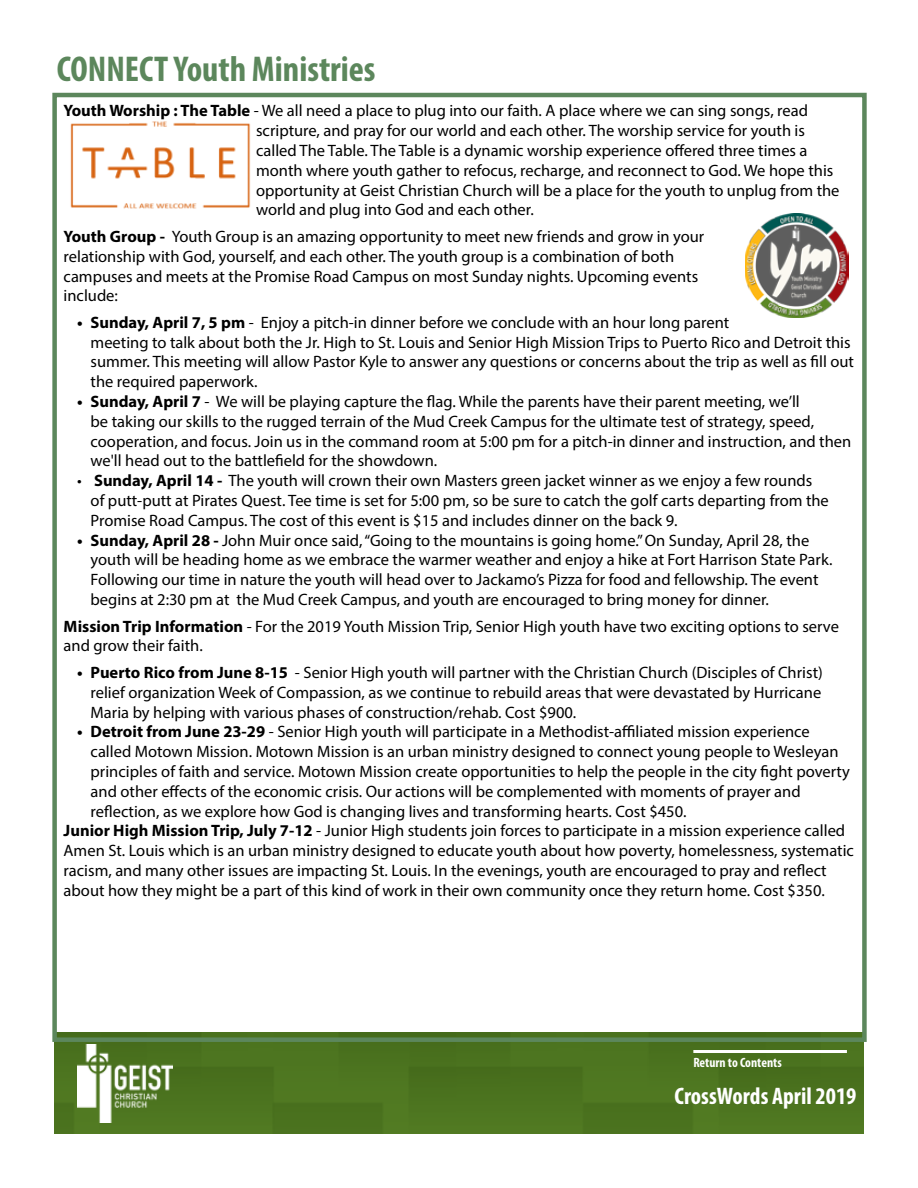
<style>
.page{position:relative;width:918px;height:1188px;background:#fff}
.page>*{position:absolute;margin:0;border:0;box-sizing:border-box;transform-origin:0 0}
.t1{font:700 condensed 36px "Myriad Pro";color:#5c875c}
.t2{font:700 condensed 24px "Myriad Pro";color:#fff}
.t3{font:16.5px/19.8px "Myriad Pro";color:#000}
.t4{font:700 condensed 13.5px "Myriad Pro";color:#fff}
.s1{font-weight:700}
</style>
<div class="page">
<div style="left:54px;top:1033px;width:810px;height:101px;background:#4b731f"></div>
<div style="left:52px;top:93px;width:815px;height:949px;border:4px solid #5c875c"></div>
<img style="left:78px;top:1044px;width:95px;height:78px">
<img style="left:70px;top:121px;width:181px;height:88px">
<img style="left:745px;top:214px;width:103px;height:103px">
<hr style="left:693px;top:1050px;width:154px;height:3px;background:#fff">
<h1 class="t1" style="left:57px;top:47px;width:320px">CONNECT Youth Ministries</h1>
<p class="t3" style="left:256px;top:101px;width:585px;text-indent:-192px"><span class="s1">Youth Worship : The Table</span> - We all need a place to plug into our faith. A place where we can sing songs, read scripture, and pray for our world and each other. The worship service for youth is called The Table. The Table is a dynamic worship experience offered three times a month where youth gather to refocus, recharge, and reconnect to God. We hope this opportunity at Geist Christian Church will be a place for the youth to unplug from the world and plug into God and each other.</p>
<p class="t3" style="left:64px;top:226px;width:642px"><span class="s1">Youth Group -</span> Youth Group is an amazing opportunity to meet new friends and grow in your relationship with God, yourself, and each other. The youth group is a combination of both campuses and meets at the Promise Road Campus on most Sunday nights. Upcoming events include:</p>
<p class="t3" style="left:91px;top:312px;width:765px;text-indent:-13px"><span class="s1">• Sunday, April 7, 5 pm</span> - Enjoy a pitch-in dinner before we conclude with an hour long parent<br>meeting to talk about both the Jr. High to St. Louis and Senior High Mission Trips to Puerto Rico and Detroit this summer. This meeting will allow Pastor Kyle to answer any questions or concerns about the trip as well as fill out the required paperwork.</p>
<p class="t3" style="left:91px;top:391px;width:762px;text-indent:-13px"><span class="s1">• Sunday, April 7</span> - We will be playing capture the flag. While the parents have their parent meeting, we’ll<br>be taking our skills to the rugged terrain of the Mud Creek Campus for the ultimate test of strategy, speed, cooperation, and focus. Join us in the command room at 5:00 pm for a pitch-in dinner and instruction, and then we'll head out to the battlefield for the showdown.</p>
<p class="t3" style="left:91px;top:471px;width:740px;text-indent:-13px">• <span class="s1">Sunday, April 14 -</span> The youth will crown their own Masters green jacket winner as we enjoy a few rounds of putt-putt at Pirates Quest. Tee time is set for 5:00 pm, so be sure to catch the golf carts departing from the<br>Promise Road Campus. The cost of this event is $15 and includes dinner on the back 9.</p>
<p class="t3" style="left:91px;top:530px;width:743px;text-indent:-13px"><span class="s1">• Sunday, April 28 -</span> John Muir once said, “Going to the mountains is going home.” On Sunday, April 28, the youth will be heading home as we embrace the warmer weather and enjoy a hike at Fort Harrison State Park.<br>Following our time in nature the youth will head over to Jackamo’s Pizza for food and fellowship. The event begins at 2:30 pm at the Mud Creek Campus, and youth are encouraged to bring money for dinner.</p>
<p class="t3" style="left:64px;top:616px;width:777px"><span class="s1">Mission Trip Information</span> - For the 2019 Youth Mission Trip, Senior High youth have two exciting options to serve and grow their faith.</p>
<p class="t3" style="left:91px;top:662px;width:734px;text-align:justify;text-indent:-13px"><span class="s1">• Puerto Rico from June 8-15</span> - Senior High youth will partner with the Christian Church (Disciples of Christ) relief organization Week of Compassion, as we continue to rebuild areas that were devastated by Hurricane Maria by helping with various phases of construction/rehab. Cost $900.</p>
<p class="t3" style="left:77px;top:722px;width:734px"><span class="s1">• Detroit from June 23-29</span> - Senior High youth will participate in a Methodist-affiliated mission experience</p>
<p class="t3" style="left:91px;top:741px;width:750px">called Motown Mission. Motown Mission is an urban ministry designed to connect young people to Wesleyan</p>
<p class="t3" style="left:91px;top:761px;width:761px">principles of faith and service. Motown Mission create opportunities to help the people in the city fight poverty</p>
<p class="t3" style="left:91px;top:781px;width:712px">and other effects of the economic crisis. Our actions will be complemented with moments of prayer and</p>
<p class="t3" style="left:91px;top:801px;width:598px">reflection, as we explore how God is changing lives and transforming hearts. Cost $450.</p>
<p class="t3" style="left:64px;top:821px;width:783px"><span class="s1">Junior High Mission Trip, July 7-12</span> - Junior High students join forces to participate in a mission experience called</p>
<p class="t3" style="left:64px;top:840px;width:792px">Amen St. Louis which is an urban ministry designed to educate youth about how poverty, homelessness, systematic</p>
<p class="t3" style="left:64px;top:860px;width:765px">racism, and many other issues are impacting St. Louis. In the evenings, youth are encouraged to pray and reflect</p>
<p class="t3" style="left:64px;top:880px;width:763px">about how they might be a part of this kind of work in their own community once they return home. Cost $350.</p>
<p class="t4" style="left:693px;top:1054px;width:90px">Return to Contents</p>
<h2 class="t2" style="left:674px;top:1081px;width:184px">CrossWords April 2019</h2>
</div>
